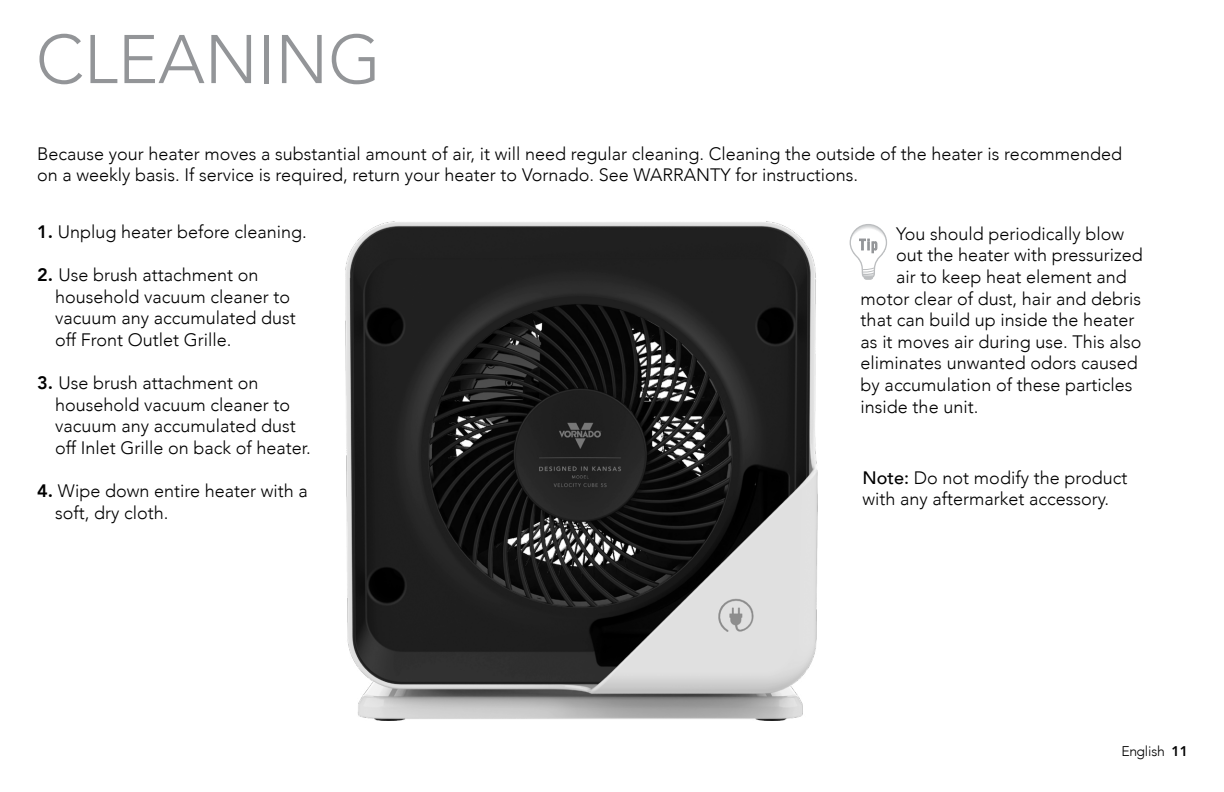
<style>
.page{position:relative;width:1224px;height:792px;background:#fff}
.page>*{position:absolute;margin:0;border:0;box-sizing:border-box;transform-origin:0 0}
.t1{font:300 68px "Avenir";color:#939598}
.t2{font:300 18px/21.6px "Avenir";color:#000}
.t3{font:300 14px "Avenir";letter-spacing:-.02em;color:#000}
.s1{font-weight:800}
.s2{font-weight:500}
</style>
<div class="page">
<svg style="left:850px;top:224px;width:37px;height:55px"></svg>
<img style="left:345px;top:222px;width:473px;height:499px">
<p class="t1" style="left:36px;top:19px;width:347px">CLEANING</p>
<p class="t2" style="left:37px;top:143px;width:1086px">Because your heater moves a substantial amount of air, it will need regular cleaning. Cleaning the outside of the heater is recommended</p>
<p class="t2" style="left:37px;top:164px;width:823px">on a weekly basis. If service is required, return your heater to Vornado. See WARRANTY for instructions.</p>
<p class="t2" style="left:37px;top:221px;width:271px"><span class="s1">1.</span> Unplug heater before cleaning.</p>
<p class="t2" style="left:55px;top:264px;width:242px;text-indent:-18px"><span class="s1">2.</span> Use brush attachment on household vacuum cleaner to vacuum any accumulated dust off Front Outlet Grille.</p>
<p class="t2" style="left:55px;top:372px;width:257px;text-indent:-18px"><span class="s1">3.</span> Use brush attachment on household vacuum cleaner to vacuum any accumulated dust off Inlet Grille on back of heater.</p>
<p class="t2" style="left:55px;top:480px;width:254px;text-indent:-18px"><span class="s1">4.</span> Wipe down entire heater with a soft, dry cloth.</p>
<p class="t2" style="left:896px;top:223px;width:230px">You should periodically blow</p>
<p class="t2" style="left:896px;top:244px;width:248px">out the heater with pressurized</p>
<p class="t2" style="left:896px;top:266px;width:232px">air to keep heat element and</p>
<p class="t2" style="left:861px;top:288px;width:282px">motor clear of dust, hair and debris</p>
<p class="t2" style="left:861px;top:309px;width:275px">that can build up inside the heater</p>
<p class="t2" style="left:861px;top:331px;width:282px">as it moves air during use. This also</p>
<p class="t2" style="left:861px;top:352px;width:279px">eliminates unwanted odors caused</p>
<p class="t2" style="left:861px;top:374px;width:273px">by accumulation of these particles</p>
<p class="t2" style="left:861px;top:396px;width:119px">inside the unit.</p>
<p class="t2" style="left:863px;top:467px;width:266px"><span class="s2">Note:</span> Do not modify the product with any aftermarket accessory.</p>
<p class="t3" style="left:1122px;top:743px;width:68px">English <span class="s1">11</span></p>
</div>
